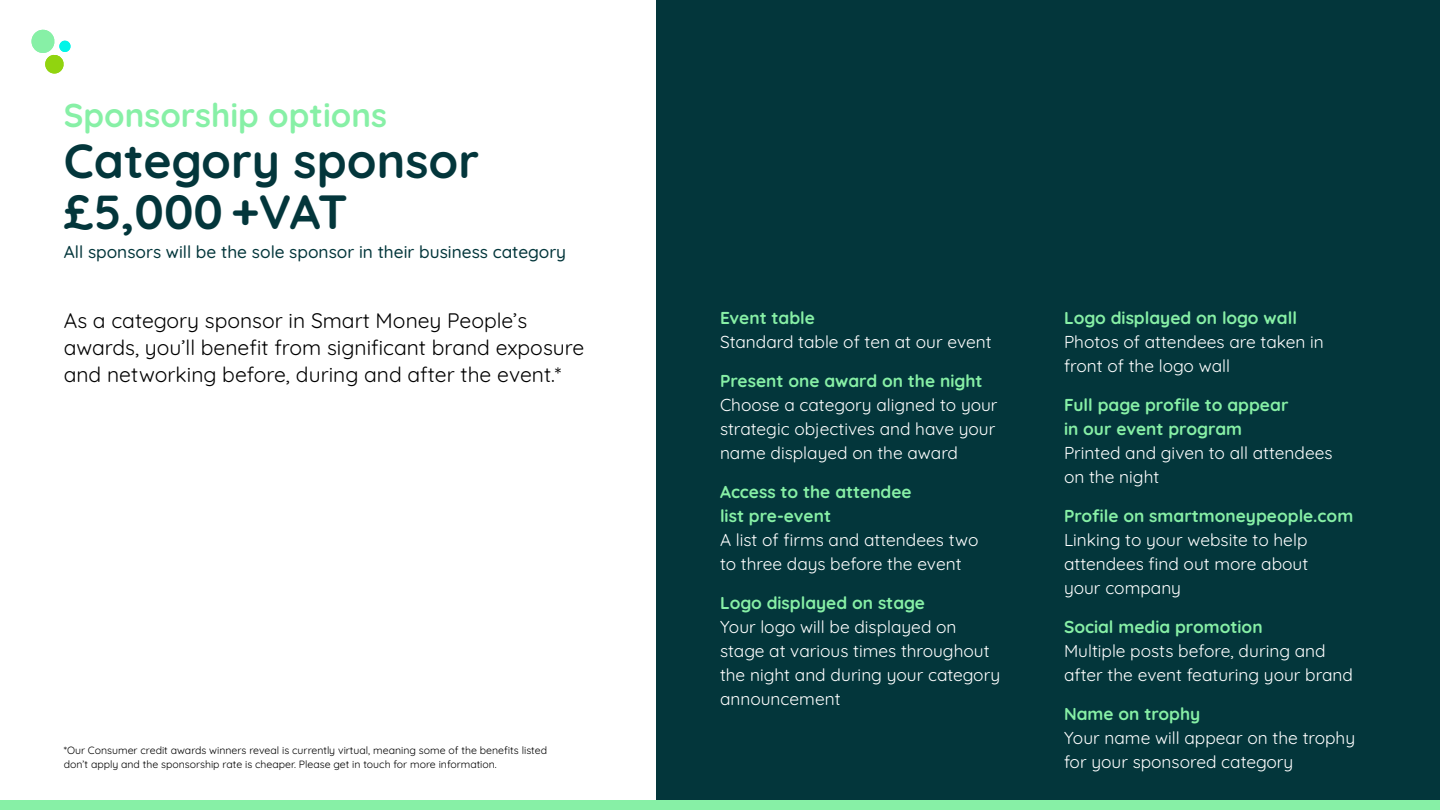
<style>
.page{position:relative;width:1440px;height:810px;background:#fff}
.page>*{position:absolute;margin:0;border:0;box-sizing:border-box;transform-origin:0 0}
.t1{font:700 48px/51px "Quicksand";color:#03363b}
.t2{font:700 33px "Quicksand";color:#87f0a6}
.t3{font:21px/27px "Quicksand";color:#000}
.t4{font:17.25px/24px "Quicksand";color:#fff}
.t5{font:700 17.25px/24px "Quicksand";color:#87f0a6}
.t6{font:500 17.25px "Quicksand";color:#03363b}
.t7{font:10.5px/14.2px "Quicksand";color:#000}
</style>
<div class="page">
<div style="left:656px;top:0;width:784px;height:810px;background:#03363b"></div>
<div style="left:0;top:800px;width:1440px;height:10px;background:#87f0a6"></div>
<svg style="left:32px;top:29px;width:39px;height:45px"></svg>
<h2 class="t2" style="left:64px;top:89px;width:325px">Sponsorship options</h2>
<h1 class="t1" style="left:64px;top:130px;width:417px">Category sponsor £5,000 +VAT</h1>
<p class="t6" style="left:64px;top:238px;width:504px">All sponsors will be the sole sponsor in their business category</p>
<p class="t3" style="left:64px;top:305px;width:522px">As a category sponsor in Smart Money People’s awards, you’ll benefit from significant brand exposure and networking before, during and after the event.*</p>
<p class="t5" style="left:720px;top:305px;width:96px">Event table</p>
<p class="t4" style="left:720px;top:329px;width:273px">Standard table of ten at our event</p>
<p class="t5" style="left:720px;top:367px;width:264px">Present one award on the night</p>
<p class="t4" style="left:720px;top:391px;width:279px">Choose a category aligned to your strategic objectives and have your name displayed on the award</p>
<p class="t5" style="left:720px;top:478px;width:193px">Access to the attendee list pre-event</p>
<p class="t4" style="left:720px;top:526px;width:260px">A list of firms and attendees two to three days before the event</p>
<p class="t5" style="left:720px;top:589px;width:207px">Logo displayed on stage</p>
<p class="t4" style="left:720px;top:613px;width:282px">Your logo will be displayed on stage at various times throughout the night and during your category announcement</p>
<p class="t7" style="left:64px;top:742px;width:485px">*Our Consumer credit awards winners reveal is currently virtual, meaning some of the benefits listed don’t apply and the sponsorship rate is cheaper. Please get in touch for more information.</p>
<p class="t5" style="left:1064px;top:305px;width:234px">Logo displayed on logo wall</p>
<p class="t4" style="left:1064px;top:329px;width:261px">Photos of attendees are taken in front of the logo wall</p>
<p class="t5" style="left:1064px;top:391px;width:226px">Full page profile to appear in our event program</p>
<p class="t4" style="left:1064px;top:439px;width:270px">Printed and given to all attendees on the night</p>
<p class="t5" style="left:1064px;top:502px;width:291px">Profile on smartmoneypeople.com</p>
<p class="t4" style="left:1064px;top:526px;width:246px;text-align:justify">Linking to your website to help attendees find out more about your company</p>
<p class="t5" style="left:1064px;top:613px;width:200px">Social media promotion</p>
<p class="t4" style="left:1064px;top:637px;width:290px">Multiple posts before, during and after the event featuring your brand</p>
<p class="t5" style="left:1064px;top:700px;width:138px">Name on trophy</p>
<p class="t4" style="left:1064px;top:724px;width:293px">Your name will appear on the trophy for your sponsored category</p>
</div>
